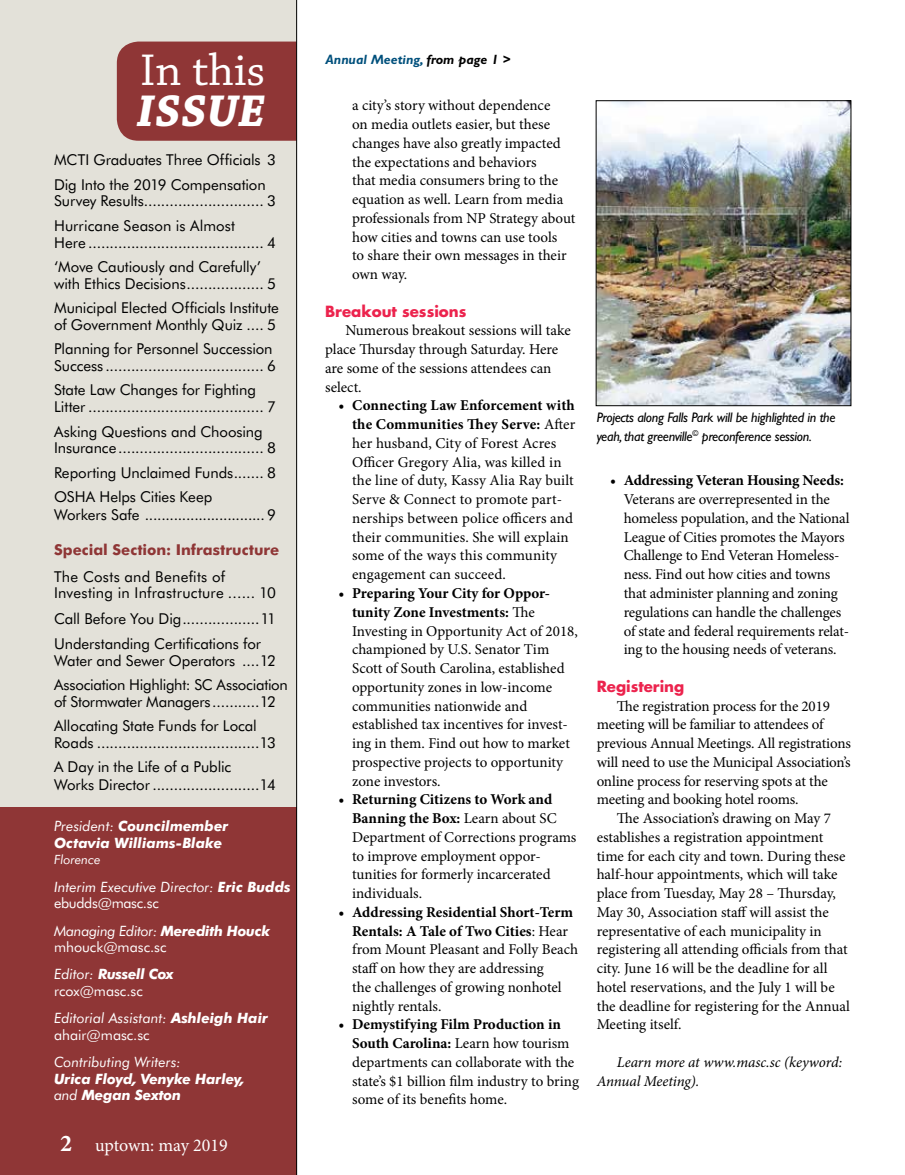
<style>
.page{position:relative;width:905px;height:1175px;background:#fff}
.page>*{position:absolute;margin:0;border:0;box-sizing:border-box;transform-origin:0 0}
.t1{font:46.8px "Chaparral Pro";color:#fff}
.t2{font:italic 700 46.8px "Chaparral Pro";letter-spacing:.005em;color:#fff}
.t3{font:18px "Minion Pro";letter-spacing:-.005em;color:#fff}
.t4{font:15px/18.8px "Minion Pro";letter-spacing:-.005em;color:#000}
.t5{font:15px/24.6px "Futura BT";letter-spacing:-.005em;color:#000}
.t6{font:15px/16.5px "Futura BT";letter-spacing:.015em;color:#000}
.t7{font:italic 15px/18.8px "Minion Pro";letter-spacing:-.005em;color:#000}
.t8{font:700 15px "Minion Pro";letter-spacing:-.015em;color:#000}
.t9{font:700 15px "Futura BT";color:#8f3636}
.t10{font:700 15px "Futura Std";color:#ec234d}
.t11{font:italic 14.25px/16.5px "Futura BT";color:#fff}
.t12{font:italic 700 14.25px/16.5px "Futura BT";color:#fff}
.t13{font:italic 14.25px/16.5px "Futura BT";letter-spacing:-.02em;color:#fff}
.t14{font:14.25px/16.5px "Futura BT";color:#fff}
.t15{font:italic 13.8px/18.8px "Gill Sans Std";letter-spacing:-.02em;color:#000}
.t16{font:italic 700 13.5px "Gill Sans Std";color:#01507c}
.t17{font:italic 12.75px "Futura BT";color:#fff}
.s1{font-weight:400}
.s2{font-weight:700}
.s3{font-style:normal}
.s4{font-style:italic}
.s5{font-weight:700;font-style:italic}
.s6{font-weight:700;font-size:24px}
.s7{color:#000}
</style>
<div class="page">
<div style="left:0;top:0;width:296px;height:1174px;background:#e3e1d9"></div>
<div style="left:0;top:807px;width:296px;height:367px;background:#8f3636"></div>
<div style="left:117px;top:42px;width:179px;height:99px;background:#8f3636"></div>
<hr style="left:296px;top:0;width:1px;height:1174px;background:#000">
<img style="left:597px;top:102px;width:252px;height:302px">
<div style="left:595px;top:100px;width:256px;height:306px;border:1px solid #000"></div>
<h1 class="t1" style="left:140px;top:44px;width:127px">In this</h1>
<h1 class="t2" style="left:137px;top:84px;width:130px">ISSUE</h1>
<p class="t5" style="left:54px;top:147px;width:224px">MCTI Graduates Three Officials 3<br>Dig Into the 2019 Compensation</p>
<p class="t5" style="left:54px;top:189px;width:224px">Survey Results............................ 3<br>Hurricane Season is Almost</p>
<p class="t5" style="left:54px;top:230px;width:224px">Here ......................................... 4 ‘Move Cautiously and Carefully’</p>
<p class="t5" style="left:54px;top:271px;width:226px">with Ethics Decisions.................. 5<br>Municipal Elected Officials Institute</p>
<p class="t5" style="left:54px;top:312px;width:224px">of Government Monthly Quiz .... 5<br>Planning for Personnel Succession</p>
<p class="t5" style="left:54px;top:353px;width:224px">Success ..................................... 6<br>State Law Changes for Fighting</p>
<p class="t5" style="left:54px;top:394px;width:224px">Litter ......................................... 7<br>Asking Questions and Choosing</p>
<p class="t5" style="left:54px;top:435px;width:224px;text-align:justify">Insurance.................................. 8<br>Reporting Unclaimed Funds....... 8<br>OSHA Helps Cities Keep</p>
<p class="t5" style="left:54px;top:502px;width:224px">Workers Safe ............................. 9</p>
<p class="t9" style="left:54px;top:541px;width:227px">Special Section: Infrastructure</p>
<p class="t6" style="left:54px;top:568px;width:224px">The Costs and Benefits of<br>Investing in Infrastructure ...... 10</p>
<p class="t5" style="left:54px;top:606px;width:224px">Call Before You Dig..................11<br>Understanding Certifications for</p>
<p class="t5" style="left:54px;top:647px;width:235px">Water and Sewer Operators ....12<br>Association Highlight: SC Association</p>
<p class="t5" style="left:54px;top:689px;width:223px">of Stormwater Managers ...........12<br>Allocating State Funds for Local</p>
<p class="t5" style="left:54px;top:730px;width:224px">Roads ......................................13<br>A Day in the Life of a Public</p>
<p class="t5" style="left:54px;top:772px;width:223px">Works Director .........................14</p>
<p class="t12" style="left:54px;top:818px;width:176px"><span class="s1">President:</span> Councilmember<br>Octavia Williams-Blake</p>
<p class="t17" style="left:54px;top:852px;width:48px">Florence</p>
<p class="t11" style="left:54px;top:878px;width:238px">Interim Executive Director: <span class="s2">Eric Budds </span><span class="s3">ebudds@masc.sc</span></p>
<p class="t13" style="left:54px;top:922px;width:217px">Managing Editor: <span class="s2">Meredith Houck </span><span class="s3">mhouck@masc.sc</span></p>
<p class="t14" style="left:54px;top:966px;width:121px"><span class="s4">Editor:</span> <span class="s5">Russell Cox </span>rcox@masc.sc</p>
<p class="t11" style="left:54px;top:1009px;width:216px">Editorial Assistant: <span class="s2">Ashleigh Hair </span><span class="s3">ahair@masc.sc</span></p>
<p class="t11" style="left:54px;top:1053px;width:128px">Contributing Writers:</p>
<p class="t12" style="left:54px;top:1070px;width:192px">Urica Floyd, Venyke Harley, <span class="s1">and</span> Megan Sexton</p>
<p class="t3" style="left:60px;top:1133px;width:169px"><span class="s6">2</span> uptown: may 2019</p>
<p class="t16" style="left:325px;top:52px;width:187px">Annual Meeting, <span class="s7">from page 1 &gt;</span></p>
<p class="t4" style="left:352px;top:96px;width:225px">a city’s story without dependence<br>on media outlets easier, but these changes have also greatly impacted the expectations and behaviors<br>that media consumers bring to the equation as well. Learn from media professionals from NP Strategy about how cities and towns can use tools<br>to share their own messages in their own way.</p>
<p class="t10" style="left:325px;top:301px;width:143px">Breakout sessions</p>
<p class="t4" style="left:325px;top:321px;width:247px;text-indent:20px">Numerous breakout sessions will take place Thursday through Saturday. Here are some of the sessions attendees can select.</p>
<p class="t4" style="left:352px;top:396px;width:225px;text-indent:-14px"><span class="s2">• Connecting Law Enforcement with the Communities They Serve:</span> After her husband, City of Forest Acres Officer Gregory Alia, was killed in the line of duty, Kassy Alia Ray built Serve &amp; Connect to promote part&shy;nerships between police officers and their communities. She will explain some of the ways this community engagement can succeed.</p>
<p class="t4" style="left:352px;top:584px;width:227px;text-indent:-14px"><span class="s2">• Preparing Your City for Oppor&shy;tunity Zone Investments:</span> The<br>Investing in Opportunity Act of 2018, championed by U.S. Senator Tim<br>Scott of South Carolina, established opportunity zones in low-income communities nationwide and established tax incentives for invest&shy;ing in them. Find out how to market prospective projects to opportunity zone investors.</p>
<p class="t4" style="left:352px;top:790px;width:226px;text-indent:-14px"><span class="s2">• Returning Citizens to Work and<br>Banning the Box:</span> Learn about SC<br>Department of Corrections programs to improve employment oppor&shy;tunities for formerly incarcerated individuals.</p>
<p class="t4" style="left:352px;top:902px;width:227px;text-indent:-14px"><span class="s2">• Addressing Residential Short-Term<br>Rentals: A Tale of Two Cities</span>: Hear from Mount Pleasant and Folly Beach staff on how they are addressing<br>the challenges of growing nonhotel nightly rentals.</p>
<p class="t4" style="left:352px;top:1015px;width:228px;text-indent:-14px"><span class="s2">• Demystifying Film Production in South Carolina:</span> Learn how tourism departments can collaborate with the state’s $1 billion film industry to bring some of its benefits home.</p>
<p class="t15" style="left:596px;top:408px;width:240px">Projects along Falls Park will be highlighted in the yeah, that greenville<sup>©</sup> preconference session.</p>
<p class="t8" style="left:610px;top:470px;width:235px">• Addressing Veteran Housing Needs:</p>
<p class="t4" style="left:623px;top:490px;width:227px">Veterans are overrepresented in the homeless population, and the National League of Cities promotes the Mayors Challenge to End Veteran Homeless&shy;ness. Find out how cities and towns that administer planning and zoning regulations can handle the challenges of state and federal requirements relat&shy;ing to the housing needs of veterans.</p>
<p class="t10" style="left:596px;top:676px;width:89px">Registering</p>
<p class="t4" style="left:596px;top:696px;width:256px;text-indent:20px">The registration process for the 2019 meeting will be familiar to attendees of previous Annual Meetings. All registrations will need to use the Municipal Association’s online process for reserving spots at the meeting and booking hotel rooms.</p>
<p class="t4" style="left:596px;top:809px;width:255px;text-indent:20px">The Association’s drawing on May 7 establishes a registration appointment time for each city and town. During these half-hour appointments, which will take place from Tuesday, May 28 – Thursday, May 30, Association staff will assist the representative of each municipality in registering all attending officials from that city. June 16 will be the deadline for all hotel reservations, and the July 1 will be the deadline for registering for the Annual Meeting itself.</p>
<p class="t7" style="left:596px;top:1052px;width:247px;text-indent:20px">Learn more at www.masc.sc (keyword:<br>Annual Meeting).</p>
</div>
